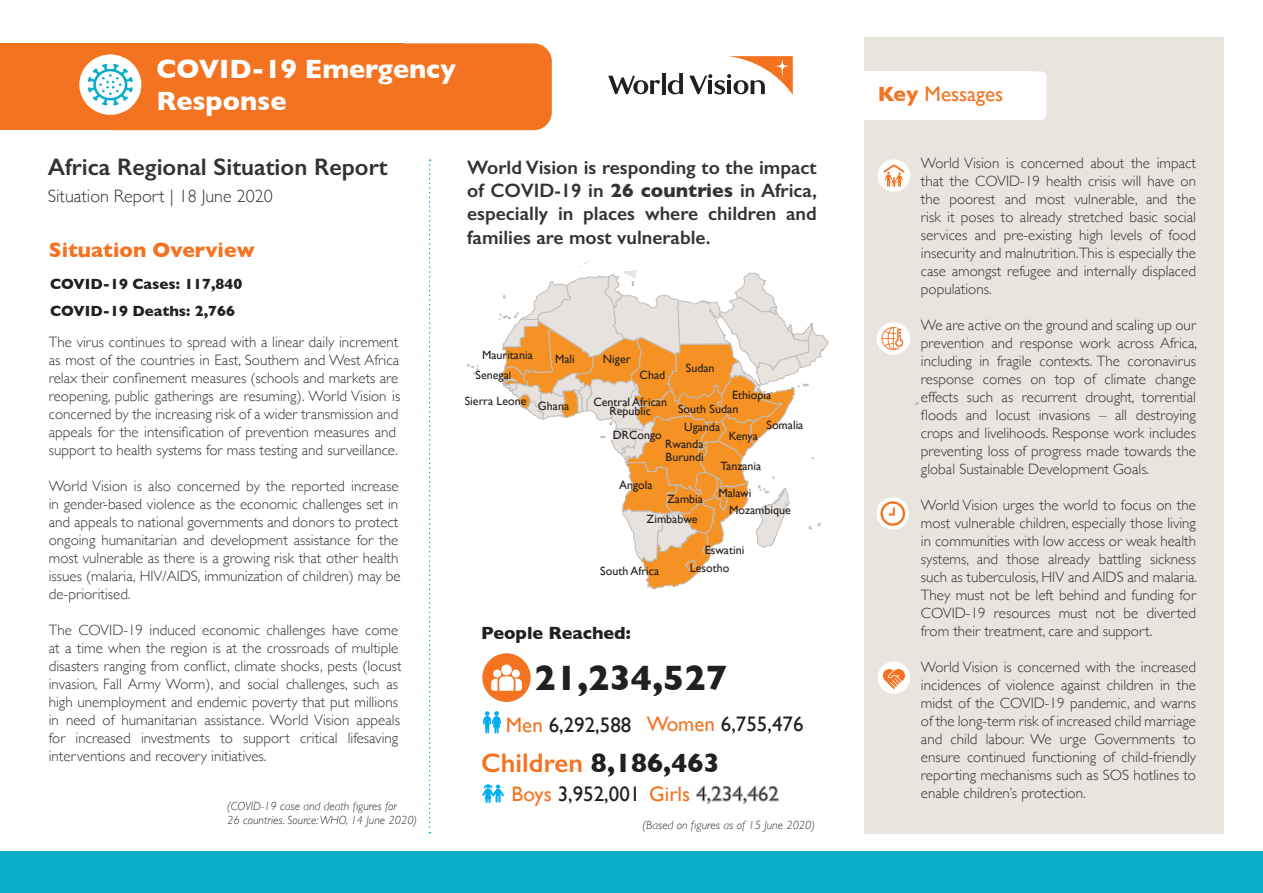
<style>
.page{position:relative;width:1263px;height:893px;background:#fff}
.page>*{position:absolute;margin:0;border:0;box-sizing:border-box;transform-origin:0 0}
.t1{font:700 36px "Gill Sans";color:#231f20}
.t2{font:700 27px/32.4px "Gill Sans";color:#fff}
.t3{font:700 27px "Gill Sans";color:#231f20}
.t4{font:600 24px "Gill Sans";color:#323332}
.t5{font:21px "Gill Sans";color:#231f20}
.t6{font:700 21px "Gill Sans";color:#f47321}
.t7{font:21px "Gill Sans";color:#f47321}
.t8{font:600 19.5px/23.4px "Gill Sans";color:#323332;text-align:justify}
.t9{font:300 18px "Gill Sans";color:#323332}
.t10{font:700 18px "Gill Sans";color:#231f20}
.t11{font:300 15px/18px "Gill Sans";color:#323332;text-align:justify}
.t12{font:700 15px/27px "Gill Sans";color:#231f20}
.t13{font:12px/25.8px "Gill Sans";color:#231f20;text-align:center}
.t14{font:italic 300 12px/14.4px "Gill Sans";color:#323332}
.s1{font-weight:700}
.s2{font-size:10.5px}
.s3{color:#f47321}
.s4{font-weight:600;color:#f47321}
</style>
<div class="page">
<div style="left:0;top:852px;width:1263px;height:41px;background:#0bacca"></div>
<div style="left:864px;top:37px;width:359px;height:796px;background:#e9e4de"></div>
<hr style="left:662px;top:73px;width:4px;height:21px;background:#231f20">
<svg style="left:608px;top:76px;width:52px;height:18px"></svg>
<svg style="left:689px;top:56px;width:104px;height:39px"></svg>
<svg style="left:668px;top:73px;width:15px;height:21px"></svg>
<div style="left:95px;top:43px;width:457px;height:87px;background:#f47321;border-radius:18px"></div>
<div style="left:0;top:43px;width:404px;height:87px;background:#f47321"></div>
<div style="left:79px;top:54px;width:62px;height:61px;background:#fff;border-radius:50%"></div>
<svg style="left:88px;top:64px;width:45px;height:42px"></svg>
<div style="left:887px;top:71px;width:159px;height:49px;background:#fff;border-radius:5px"></div>
<div style="left:864px;top:71px;width:163px;height:49px;background:#fff"></div>
<svg style="left:429px;top:159px;width:2px;height:674px"></svg>
<div style="left:877px;top:497px;width:32px;height:33px;background:#fff;border-radius:50%"></div>
<svg style="left:880px;top:501px;width:25px;height:25px"></svg>
<div style="left:878px;top:661px;width:32px;height:33px;background:#fff;border-radius:50%"></div>
<svg style="left:882px;top:669px;width:23px;height:20px"></svg>
<div style="left:878px;top:159px;width:32px;height:33px;background:#fff;border-radius:50%"></div>
<svg style="left:883px;top:164px;width:21px;height:23px"></svg>
<div style="left:876px;top:322px;width:34px;height:33px;background:#fff;border-radius:50%"></div>
<svg style="left:881px;top:327px;width:23px;height:23px"></svg>
<svg style="left:483px;top:711px;width:18px;height:23px"></svg>
<svg style="left:482px;top:784px;width:22px;height:19px"></svg>
<div style="left:482px;top:653px;width:49px;height:49px;background:#f47321;border-radius:50%"></div>
<svg style="left:491px;top:664px;width:31px;height:27px"></svg>
<svg style="left:467px;top:364px;width:11px;height:11px"></svg>
<svg style="left:499px;top:261px;width:329px;height:328px"></svg>
<h2 class="t2" style="left:157px;top:52px;width:301px">COVID-19 Emergency<br>Response</h2>
<h3 class="t4" style="left:48px;top:152px;width:341px">Africa Regional Situation Report</h3>
<p class="t9" style="left:48px;top:181px;width:226px">Situation Report | 18 June 2020</p>
<h3 class="t6" style="left:49px;top:234px;width:207px">Situation Overview</h3>
<p class="t12" style="left:50px;top:270px;width:194px">COVID-19 Cases: 117,840<br>COVID-19 Deaths: 2,766</p>
<p class="t11" style="left:49px;top:333px;width:353px;text-align:left">The virus continues to spread with a linear daily increment as most of the countries in East, Southern and West Africa relax their confinement measures (schools and markets are reopening, public gatherings are resuming). World Vision is concerned by the increasing risk of a wider transmission and appeals for the intensification of prevention measures and support to health systems for mass testing and surveillance.</p>
<p class="t11" style="left:49px;top:477px;width:353px;text-align:left">World Vision is also concerned by the reported increase in gender-based violence as the economic challenges set in and appeals to national governments and donors to protect ongoing humanitarian and development assistance for the most vulnerable as there is a growing risk that other health issues (malaria, HIV/AIDS, immunization of children) may be de-prioritised.</p>
<p class="t11" style="left:49px;top:621px;width:354px;text-align:left">The COVID-19 induced economic challenges have come at a time when the region is at the crossroads of multiple disasters ranging from conflict, climate shocks, pests (locust invasion, Fall Army Worm), and social challenges, such as high unemployment and endemic poverty that put millions in need of humanitarian assistance. World Vision appeals for increased investments to support critical lifesaving interventions and recovery initiatives.</p>
<p class="t14" style="left:227px;top:799px;width:191px">(COVID-19 case and death figures for<br>26 countries. Source: WHO, 14 June 2020)</p>
<h3 class="t8" style="left:467px;top:155px;width:351px">World Vision is responding to the impact of COVID-19 in <span class="s1">26 countries</span> in Africa, especially in places where children and families are most vulnerable.</h3>
<p class="t13" style="left:482px;top:342px;width:52px">Mauritania</p>
<p class="t13" style="left:555px;top:346px;width:21px">Mali</p>
<p class="t13" style="left:465px;top:362px;width:63px">Senega<span class="s2">l<br></span>Sierra Leone</p>
<p class="t13" style="left:538px;top:393px;width:33px">Ghana</p>
<p class="t13" style="left:603px;top:346px;width:29px">Niger</p>
<p class="t13" style="left:639px;top:362px;width:27px">Chad</p>
<p class="t13" style="left:593px;top:398px;width:75px;line-height:9px">Central African<br>Republic</p>
<p class="t13" style="left:686px;top:355px;width:30px">Sudan</p>
<p class="t13" style="left:732px;top:382px;width:40px">Ethiopia</p>
<p class="t13" style="left:678px;top:396px;width:62px">South Sudan</p>
<p class="t13" style="left:684px;top:414px;width:37px">Uganda</p>
<p class="t13" style="left:613px;top:422px;width:50px">DRCongo</p>
<p class="t13" style="left:665px;top:431px;width:40px">Rwanda</p>
<p class="t13" style="left:729px;top:423px;width:31px">Kenya</p>
<p class="t13" style="left:766px;top:412px;width:38px">Somalia</p>
<p class="t13" style="left:666px;top:443px;width:40px">Burundi</p>
<p class="t13" style="left:720px;top:453px;width:42px">Tanzania</p>
<p class="t13" style="left:619px;top:472px;width:35px">Angola</p>
<p class="t13" style="left:647px;top:488px;width:58px;line-height:20.5px;text-align:left;text-indent:21px">Zambia<br>Zimbabwe</p>
<p class="t13" style="left:718px;top:479px;width:35px">Malawi</p>
<p class="t13" style="left:729px;top:497px;width:63px">Mozambique</p>
<p class="t13" style="left:705px;top:537px;width:41px">Eswatini</p>
<p class="t13" style="left:600px;top:558px;width:61px">South Africa</p>
<p class="t13" style="left:690px;top:555px;width:41px">Lesotho</p>
<p class="t10" style="left:481px;top:618px;width:151px">People Reached:</p>
<h1 class="t1" style="left:535px;top:649px;width:194px">21,234,527</h1>
<h3 class="t5" style="left:506px;top:712px;width:299px"><span class="s3">Men</span> 6,292,588 <span class="s3">Women</span> 6,755,476</h3>
<h2 class="t3" style="left:481px;top:741px;width:240px"><span class="s4">Children</span> 8,186,463</h2>
<h3 class="t5" style="left:512px;top:781px;width:269px"><span class="s3">Boys</span> 3,952,001 <span class="s3">Girls</span> 4,234,462</h3>
<p class="t14" style="left:642px;top:818px;width:174px">(Based on figures as of 15 June 2020)</p>
<h3 class="t7" style="left:878px;top:82px;width:127px"><span class="s1">Key</span> Messages</h3>
<p class="t11" style="left:921px;top:154px;width:277px;text-indent:-27px">• World Vision is concerned about the impact that the COVID-19 health crisis will have on the poorest and most vulnerable, and the risk it poses to already stretched basic social services and pre-existing high levels of food insecurity and malnutrition.This is especially the case amongst refugee and internally displaced populations.</p>
<p class="t11" style="left:921px;top:316px;width:278px;text-indent:-27px">• We are active on the ground and scaling up our prevention and response work across Africa, including in fragile contexts. The coronavirus response comes on top of climate change effects such as recurrent drought, torrential floods and locust invasions – all destroying crops and livelihoods. Response work includes preventing loss of progress made towards the global Sustainable Development Goals.</p>
<p class="t11" style="left:921px;top:496px;width:278px;text-indent:-27px">• World Vision urges the world to focus on the most vulnerable children, especially those living in communities with low access or weak health systems, and those already battling sickness such as tuberculosis, HIV and AIDS and malaria.<br>They must not be left behind and funding for COVID-19 resources must not be diverted from their treatment, care and support.</p>
<p class="t11" style="left:921px;top:658px;width:277px;text-indent:-27px">• World Vision is concerned with the increased incidences of violence against children in the midst of the COVID-19 pandemic, and warns of the long-term risk of increased child marriage and child labour. We urge Governments to ensure continued functioning of child-friendly reporting mechanisms such as SOS hotlines to enable children’s protection.</p>
</div>
